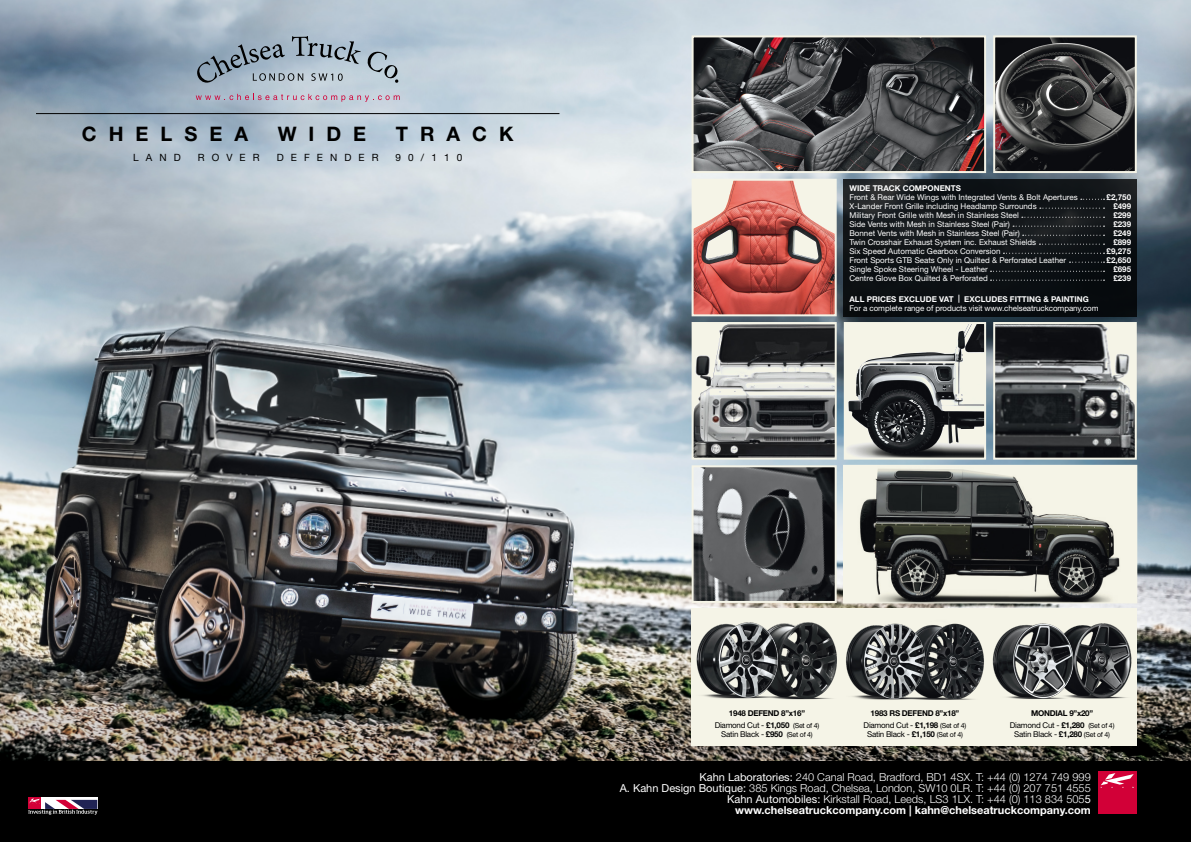
<style>
.page{position:relative;width:1191px;height:842px;background:#fff}
.page>*{position:absolute;margin:0;border:0;box-sizing:border-box;transform-origin:0 0}
.t1{font:700 20px "Helvetica Neue";letter-spacing:.6em;color:#000}
.t2{font:300 11px/11px "Helvetica Neue";color:#fff;text-align:right}
.t3{font:10px "Helvetica Neue";letter-spacing:.71em;color:#000}
.t4{font:8px "Helvetica Neue";color:#fff}
.t5{font:700 8px/11.6px "Helvetica Neue";letter-spacing:-.03em;color:#000;text-align:center}
.t6{font:700 8px "Helvetica Neue";color:#fff}
.t7{font:8px "Helvetica Neue";letter-spacing:-.03em;color:#000}
.s1{font-weight:400}
.s2{font-weight:400;font-size:7px}
.s3{font-weight:700}
.s4{font-size:7px}
</style>
<div class="page">
<img style="left:0;top:0;width:1191px;height:761px">
<div style="left:0;top:761px;width:1191px;height:81px;background:#000"></div>
<div style="left:1097px;top:771px;width:39px;height:43px;background:#d20037"></div>
<svg style="left:1100px;top:773px;width:33px;height:15px"></svg>
<svg style="left:28px;top:798px;width:69px;height:17px"></svg>
<img style="left:694px;top:38px;width:289px;height:132px">
<div style="left:691px;top:35px;width:295px;height:138px;border:2px solid #f5f4e7"></div>
<img style="left:996px;top:38px;width:137px;height:132px">
<div style="left:993px;top:35px;width:143px;height:138px;border:2px solid #f5f4e7"></div>
<img style="left:694px;top:325px;width:139px;height:132px">
<div style="left:691px;top:322px;width:145px;height:138px;border:2px solid #f5f4e7"></div>
<img style="left:996px;top:325px;width:137px;height:132px">
<div style="left:993px;top:322px;width:143px;height:138px;border:2px solid #f5f4e7"></div>
<svg style="left:843px;top:179px;width:293px;height:137px;fill:#0f1216"></svg>
<img style="left:694px;top:182px;width:139px;height:131px">
<div style="left:691px;top:179px;width:145px;height:137px;border:2px solid #f5f4e7"></div>
<div style="left:843px;top:465px;width:293px;height:138px;background:#f5f4e7"></div>
<img style="left:860px;top:469px;width:260px;height:132px">
<div style="left:843px;top:465px;width:294px;height:138px;border:1px solid #f5f4e7"></div>
<img style="left:694px;top:468px;width:139px;height:132px">
<div style="left:691px;top:465px;width:145px;height:138px;border:2px solid #f5f4e7"></div>
<img style="left:846px;top:325px;width:137px;height:132px">
<div style="left:843px;top:322px;width:143px;height:138px;border:2px solid #f5f4e7"></div>
<div style="left:691px;top:609px;width:445px;height:137px;background:#f5f4e7"></div>
<img style="left:783px;top:622px;width:54px;height:78px">
<img style="left:696px;top:622px;width:87px;height:77px">
<img style="left:930px;top:623px;width:54px;height:77px">
<img style="left:846px;top:623px;width:84px;height:77px">
<img style="left:1077px;top:619px;width:66px;height:84px">
<img style="left:992px;top:623px;width:85px;height:76px">
<svg style="left:1080px;top:199px;width:24px;height:1px"></svg>
<svg style="left:1039px;top:208px;width:65px;height:1px"></svg>
<svg style="left:1021px;top:217px;width:83px;height:1px"></svg>
<svg style="left:1013px;top:226px;width:91px;height:1px"></svg>
<svg style="left:1022px;top:235px;width:82px;height:1px"></svg>
<svg style="left:1039px;top:244px;width:65px;height:1px"></svg>
<svg style="left:1003px;top:253px;width:101px;height:1px"></svg>
<svg style="left:1069px;top:262px;width:35px;height:1px"></svg>
<svg style="left:990px;top:271px;width:114px;height:1px"></svg>
<svg style="left:990px;top:280px;width:114px;height:1px"></svg>
<svg style="left:196px;top:94px;width:204px;height:8px"></svg>
<svg style="left:195px;top:36px;width:203px;height:49px"></svg>
<hr style="left:36px;top:113px;width:523px;height:1px;background:#000">
<h1 class="t1" style="left:82px;top:122px;width:165px">CHELSEA</h1>
<h1 class="t1" style="left:278px;top:122px;width:90px">W IDE</h1>
<h1 class="t1" style="left:396px;top:122px;width:119px">T RACK</h1>
<p class="t3" style="left:133px;top:152px;width:48px">La nd</p>
<p class="t3" style="left:198px;top:152px;width:27px">R over</p>
<p class="t3" style="left:277px;top:152px;width:26px">D efe</p>
<p class="t3" style="left:330px;top:152px;width:27px">n der</p>
<p class="t3" style="left:396px;top:152px;width:68px">90/110</p>
<p class="t6" style="left:849px;top:183px;width:113px">WIDE TRACK COMPONENTS</p>
<p class="t4" style="left:849px;top:192px;width:230px">Front &amp; Rear Wide Wings with Integrated Vents &amp; Bolt Apertures</p>
<p class="t6" style="left:1106px;top:192px;width:26px">£2,750</p>
<p class="t4" style="left:849px;top:201px;width:189px">X-Lander Front Grille including Headlamp Surrounds</p>
<p class="t6" style="left:1113px;top:201px;width:19px">£499</p>
<p class="t4" style="left:849px;top:210px;width:171px">Military Front Grille with Mesh in Stainless Steel</p>
<p class="t6" style="left:1113px;top:210px;width:19px">£299</p>
<p class="t4" style="left:849px;top:219px;width:162px">Side Vents with Mesh in Stainless Steel (Pair)</p>
<p class="t6" style="left:1113px;top:219px;width:19px">£239</p>
<p class="t4" style="left:849px;top:228px;width:172px">Bonnet Vents with Mesh in Stainless Steel (Pair)</p>
<p class="t6" style="left:1113px;top:228px;width:19px">£249</p>
<p class="t4" style="left:849px;top:237px;width:188px">Twin Crosshair Exhaust System inc. Exhaust Shields</p>
<p class="t6" style="left:1113px;top:237px;width:19px">£899</p>
<p class="t4" style="left:849px;top:246px;width:153px">Six Speed Automatic Gearbox Conversion</p>
<p class="t6" style="left:1106px;top:246px;width:26px">£9,275</p>
<p class="t4" style="left:849px;top:255px;width:218px">Front Sports GTB Seats Only in Quilted &amp; Perforated Leather</p>
<p class="t6" style="left:1106px;top:255px;width:26px">£2,650</p>
<p class="t4" style="left:849px;top:264px;width:140px">Single Spoke Steering Wheel - Leather</p>
<p class="t6" style="left:1113px;top:264px;width:19px">£695</p>
<p class="t4" style="left:849px;top:273px;width:140px">Centre Glove Box Quilted &amp; Perforated</p>
<p class="t6" style="left:1113px;top:273px;width:19px">£239</p>
<p class="t6" style="left:849px;top:294px;width:241px">ALL PRICES EXCLUDE VAT | EXCLUDES FITTING &amp; PAINTING</p>
<p class="t4" style="left:849px;top:303px;width:251px">For a complete range of products visit www.chelseatruckcompany.com</p>
<p class="t5" style="left:714px;top:707px;width:106px">1948 DEFEND 8”X16”<br><span class="s1">Diamond Cut -</span> £1,050 <span class="s2">(Set of 4)</span></p>
<p class="t7" style="left:721px;top:729px;width:93px">Satin Black - <span class="s3">£950</span> <span class="s4">(Set of 4)</span></p>
<p class="t5" style="left:863px;top:707px;width:104px">1983 RS DEFEND 8”X18”<br><span class="s1">Diamond Cut -</span> £1,198 <span class="s2">(Set of 4)</span></p>
<p class="t7" style="left:867px;top:729px;width:97px">Satin Black - <span class="s3">£1,150</span> <span class="s4">(Set of 4)</span></p>
<p class="t5" style="left:1009px;top:707px;width:106px">MONDIAL 9”X20”<br><span class="s1">Diamond Cut -</span> £1,280 <span class="s2">(Set of 4)</span></p>
<p class="t7" style="left:1014px;top:729px;width:97px">Satin Black - <span class="s3">£1,280</span> <span class="s4">(Set of 4)</span></p>
<p class="t2" style="left:620px;top:771px;width:472px"><span class="s1">Kahn Laboratories:</span> 240 Canal Road, Bradford, BD1 4SX. T: +44 (0) 1274 749 999<br><span class="s1">A. Kahn Design Boutique:</span> 385 Kings Road, Chelsea, London, SW10 0LR. T: +44 (0) 207 751 4555<br><span class="s1">Kahn Automobiles:</span> Kirkstall Road, Leeds, LS3 1LX. T: +44 (0) 113 834 505<span class="s1">5<br></span><span class="s3">WWW.CHELSEATRUCKCOMPANY.COM | KAHN@CHELSEATRUCKCOMPANY.COM</span></p>
</div>
